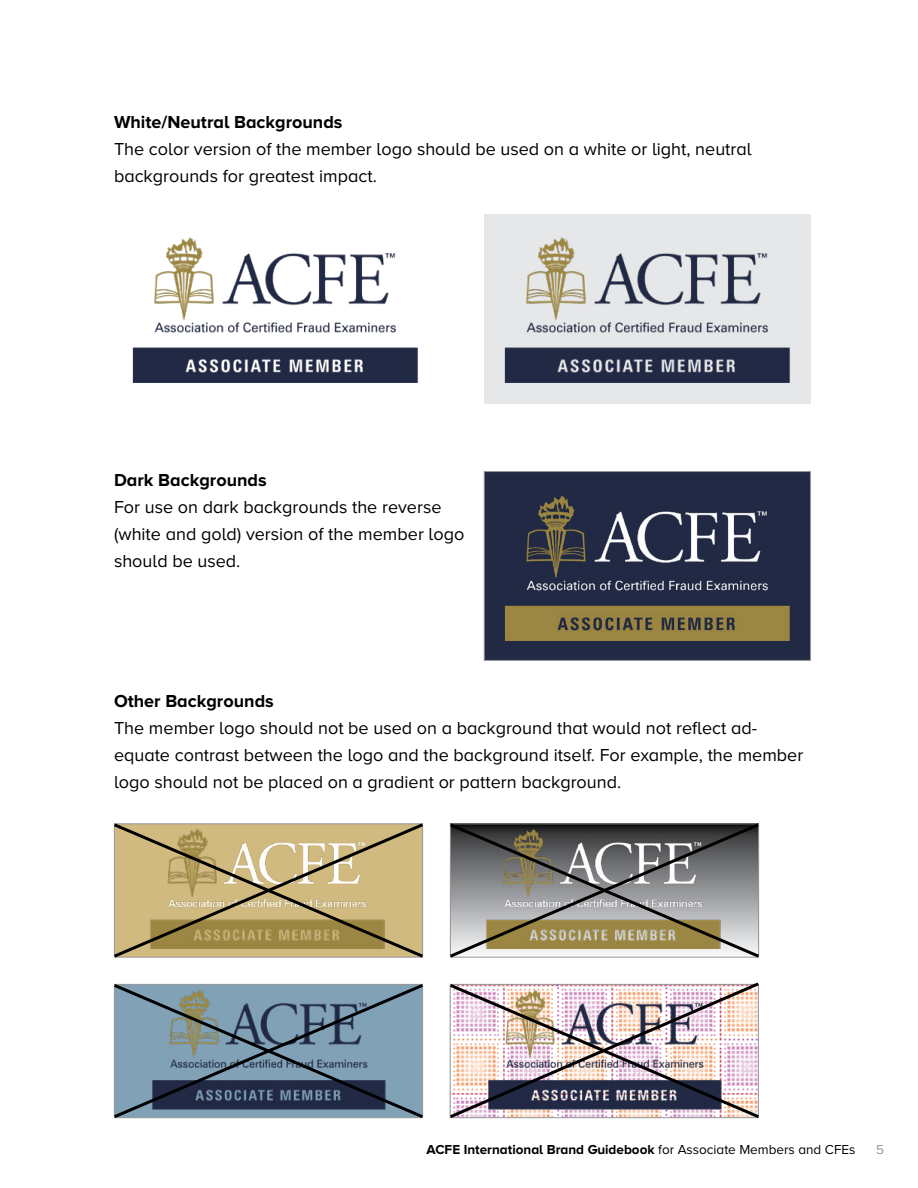
<style>
.page{position:relative;width:918px;height:1188px;background:#fff}
.page>*{position:absolute;margin:0;border:0;box-sizing:border-box;transform-origin:0 0}
.t1{font:18px/27px "Proxima Nova A";color:#000}
.t2{font:700 18px "Proxima Nova A";color:#000}
.t3{font:700 13.5px "Proxima Nova A";color:#000}
.t4{font:13.5px "Proxima Nova A";color:#939598}
.s1{font-weight:400}
</style>
<div class="page">
<div style="left:484px;top:214px;width:327px;height:189px;background:#e6e7e8"></div>
<div style="left:484px;top:471px;width:327px;height:190px;background:#212944;border:1px solid #939598"></div>
<img style="left:132px;top:237px;width:286px;height:146px">
<img style="left:504px;top:237px;width:286px;height:146px">
<img style="left:504px;top:495px;width:286px;height:145px">
<svg style="left:113px;top:823px;width:311px;height:135px;background:#beaa75"></svg>
<svg style="left:449px;top:823px;width:311px;height:135px;background:#89877e"></svg>
<svg style="left:113px;top:983px;width:311px;height:136px;background:#6b8496"></svg>
<svg style="left:449px;top:982px;width:310px;height:137px"></svg>
<p class="t2" style="left:114px;top:112px;width:230px">White/Neutral Backgrounds</p>
<p class="t1" style="left:114px;top:136px;width:639px">The color version of the member logo should be used on a white or light, neutral backgrounds for greatest impact.</p>
<p class="t2" style="left:114px;top:469px;width:154px">Dark Backgrounds</p>
<p class="t1" style="left:114px;top:493px;width:352px">For use on dark backgrounds the reverse (white and gold) version of the member logo should be used.</p>
<p class="t2" style="left:114px;top:690px;width:161px">Other Backgrounds</p>
<p class="t1" style="left:114px;top:714px;width:691px">The member logo should not be used on a background that would not reflect ad&shy;equate contrast between the logo and the background itself. For example, the member logo should not be placed on a gradient or pattern background.</p>
<p class="t3" style="left:427px;top:1142px;width:430px">ACFE International Brand Guidebook <span class="s1">for Associate Members and CFEs</span></p>
<p class="t4" style="left:876px;top:1142px;width:9px">5</p>
</div>
